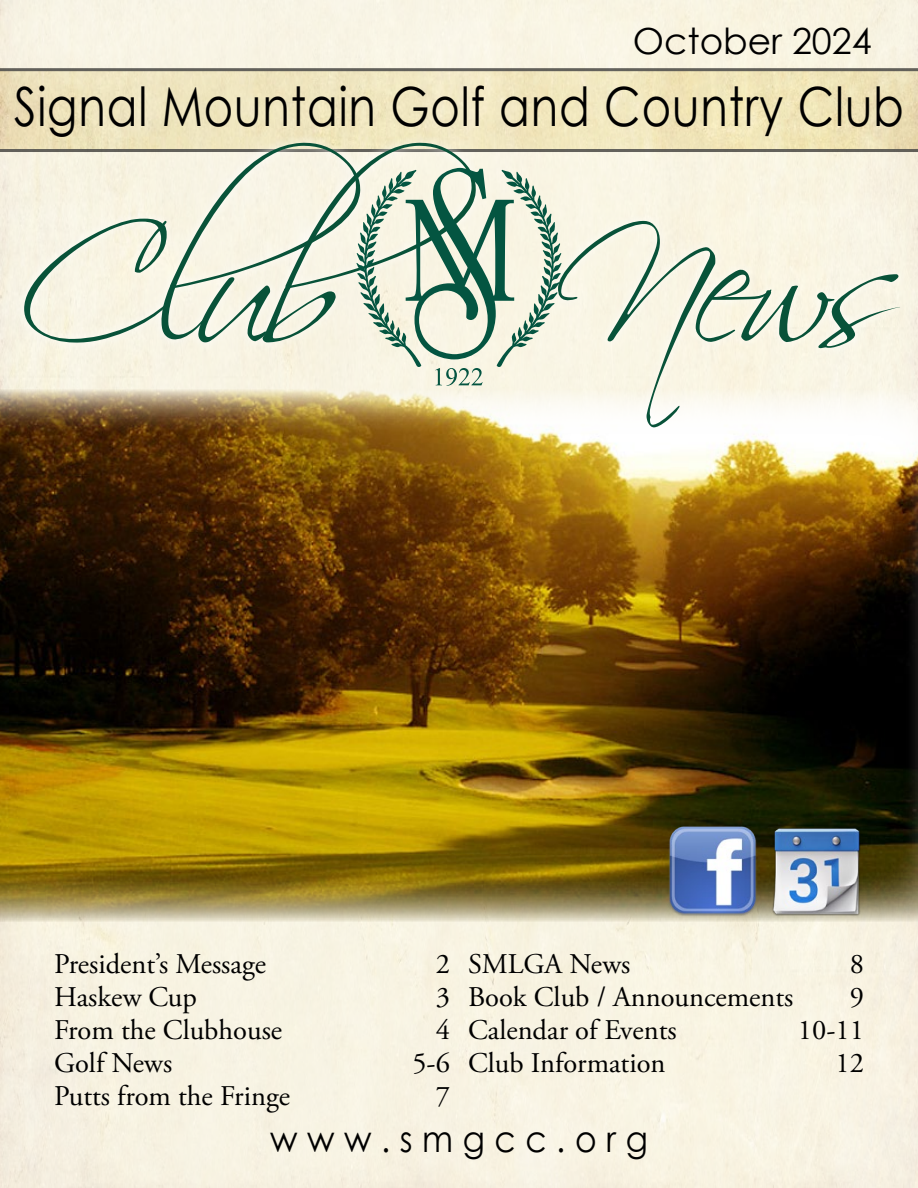
<style>
.page{position:relative;width:918px;height:1188px;background:#fff}
.page>*{position:absolute;margin:0;border:0;box-sizing:border-box;transform-origin:0 0}
.t1{font:165px "Scriptina";letter-spacing:-.06em;color:#085239}
.t2{font:54px "Century Gothic";letter-spacing:.02em;color:#000;scale:.83 1}
.t3{font:36.3px "Century Gothic";letter-spacing:.29em;color:#000;scale:.91 1}
.t4{font:36px "Century Gothic";color:#000}
.t5{font:28.5px "Adobe Garamond Pro";color:#000}
</style>
<div class="page">
<svg style="left:0;top:68px;width:918px;height:84px;background:#e8deb8"></svg>
<img style="left:0;top:389px;width:918px;height:533px">
<div style="left:14px;top:132px;width:895px;height:305px;background:#fff;opacity:.75"></div>
<img style="left:666px;top:825px;width:93px;height:93px">
<img style="left:770px;top:825px;width:94px;height:94px">
<svg style="left:356px;top:168px;width:206px;height:218px;background:#c1d0bf"></svg>
<p class="t4" style="left:633px;top:19px;width:240px">October 2024</p>
<h2 class="t2" style="left:14px;top:74px;width:1074px">Signal Mountain Golf and Country Club</h2>
<h1 class="t1" style="left:18px;top:188px;width:883px">Club News</h1>
<p class="t5" style="left:54px;top:947px;width:214px">President’s Message</p>
<p class="t5" style="left:436px;top:947px;width:16px">2</p>
<p class="t5" style="left:54px;top:980px;width:145px">Haskew Cup</p>
<p class="t5" style="left:436px;top:980px;width:16px">3</p>
<p class="t5" style="left:54px;top:1013px;width:230px">From the Clubhouse</p>
<p class="t5" style="left:436px;top:1013px;width:16px">4</p>
<p class="t5" style="left:54px;top:1046px;width:120px">Golf News</p>
<p class="t5" style="left:412px;top:1046px;width:39px">5-6</p>
<p class="t5" style="left:54px;top:1079px;width:238px">Putts from the Fringe</p>
<p class="t5" style="left:436px;top:1079px;width:16px">7</p>
<p class="t5" style="left:468px;top:947px;width:164px">SMLGA News</p>
<p class="t5" style="left:850px;top:947px;width:16px">8</p>
<p class="t5" style="left:468px;top:980px;width:327px">Book Club / Announcements</p>
<p class="t5" style="left:850px;top:980px;width:16px">9</p>
<p class="t5" style="left:468px;top:1013px;width:210px">Calendar of Events</p>
<p class="t5" style="left:798px;top:1013px;width:68px">10-11</p>
<p class="t5" style="left:468px;top:1046px;width:199px">Club Information</p>
<p class="t5" style="left:836px;top:1046px;width:30px">12</p>
<p class="t3" style="left:270px;top:1117px;width:417px">www.smgcc.org</p>
</div>
